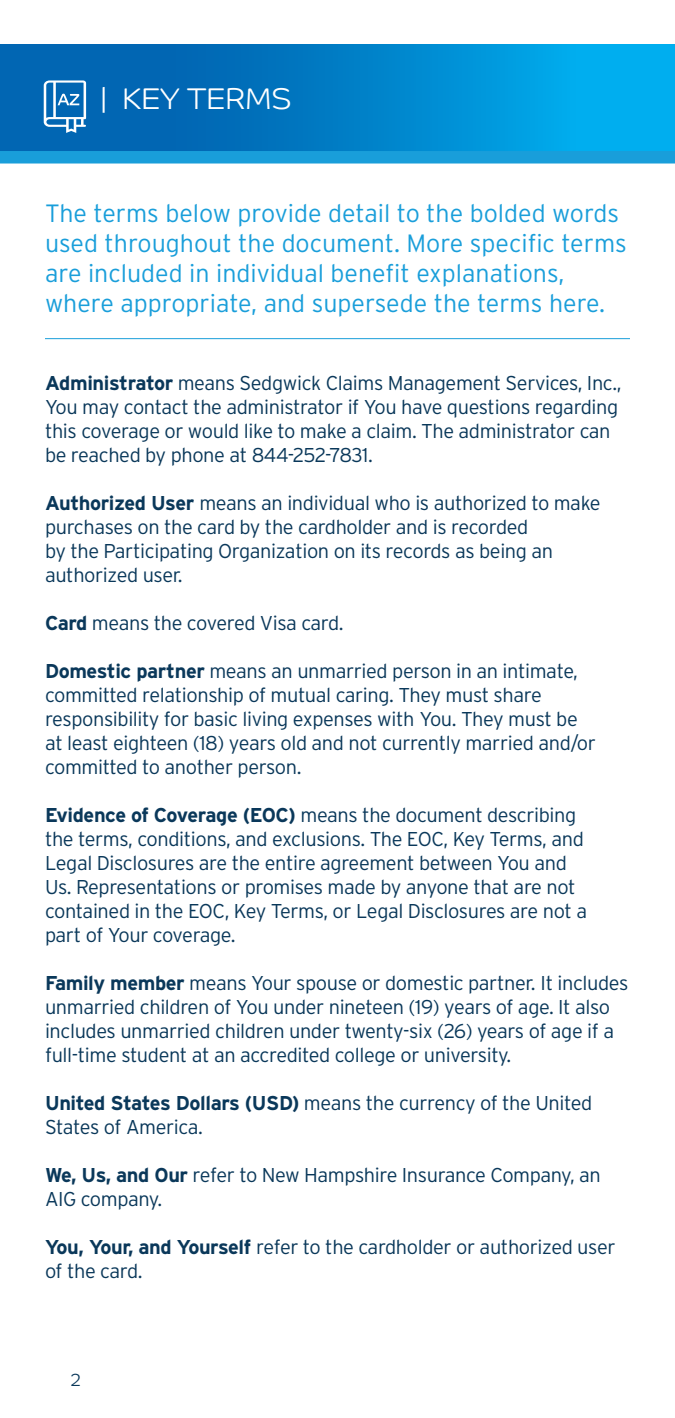
<style>
.page{position:relative;width:675px;height:1418px;background:#fff}
.page>*{position:absolute;margin:0;border:0;box-sizing:border-box;transform-origin:0 0}
.t1{font:30px "Barclaycard Co Lt";color:#fff}
.t2{font:300 25px/30px "Interstate";color:#199eda}
.t3{font:300 20px/24px "Interstate";letter-spacing:-.02em;color:#0a385a}
.t4{font:17.5px "Barclaycard Co Lt";color:#0a385a}
.s1{font-weight:700}
</style>
<div class="page">
<hr style="left:45px;top:338px;width:585px;height:1px;background:#199eda">
<svg style="left:0;top:45px;width:675px;height:106px;background:#0083cb"></svg>
<div style="left:0;top:151px;width:675px;height:12px;background:#199eda"></div>
<svg style="left:44px;top:80px;width:42px;height:53px"></svg>
<p class="t1" style="left:101px;top:81px;width:193px">| KEY TERMS</p>
<p class="t2" style="left:45px;top:198px;width:583px">The terms below provide detail to the bolded words used throughout the document. More specific terms are included in individual benefit explanations, where appropriate, and supersede the terms here.</p>
<p class="t3" style="left:45px;top:371px;width:578px"><span class="s1">Administrator</span> means Sedgwick Claims Management Services, Inc., You may contact the administrator if You have questions regarding this coverage or would like to make a claim. The administrator can be reached by phone at 844-252-7831.</p>
<p class="t3" style="left:45px;top:491px;width:557px"><span class="s1">Authorized User</span> means an individual who is authorized to make purchases on the card by the cardholder and is recorded<br>by the Participating Organization on its records as being an authorized user.</p>
<p class="t3" style="left:45px;top:611px;width:300px"><span class="s1">Card</span> means the covered Visa card.</p>
<p class="t3" style="left:45px;top:659px;width:552px"><span class="s1">Domestic partner</span> means an unmarried person in an intimate, committed relationship of mutual caring. They must share responsibility for basic living expenses with You. They must be at least eighteen (18) years old and not currently married and/or committed to another person.</p>
<p class="t3" style="left:45px;top:803px;width:544px"><span class="s1">Evidence of Coverage (EOC)</span> means the document describing the terms, conditions, and exclusions. The EOC, Key Terms, and Legal Disclosures are the entire agreement between You and Us. Representations or promises made by anyone that are not contained in the EOC, Key Terms, or Legal Disclosures are not a part of Your coverage.</p>
<p class="t3" style="left:45px;top:971px;width:585px"><span class="s1">Family member</span> means Your spouse or domestic partner. It includes unmarried children of You under nineteen (19) years of age. It also includes unmarried children under twenty-six (26) years of age if a full-time student at an accredited college or university.</p>
<p class="t3" style="left:45px;top:1091px;width:549px"><span class="s1">United States Dollars (USD)</span> means the currency of the United<br>States of America.</p>
<p class="t3" style="left:45px;top:1163px;width:557px"><span class="s1">We, Us, and Our</span> refer to New Hampshire Insurance Company, an<br>AIG company.</p>
<p class="t3" style="left:45px;top:1235px;width:572px"><span class="s1">You, Your, and Yourself</span> refer to the cardholder or authorized user of the card.</p>
<p class="t4" style="left:71px;top:1369px;width:11px">2</p>
</div>
